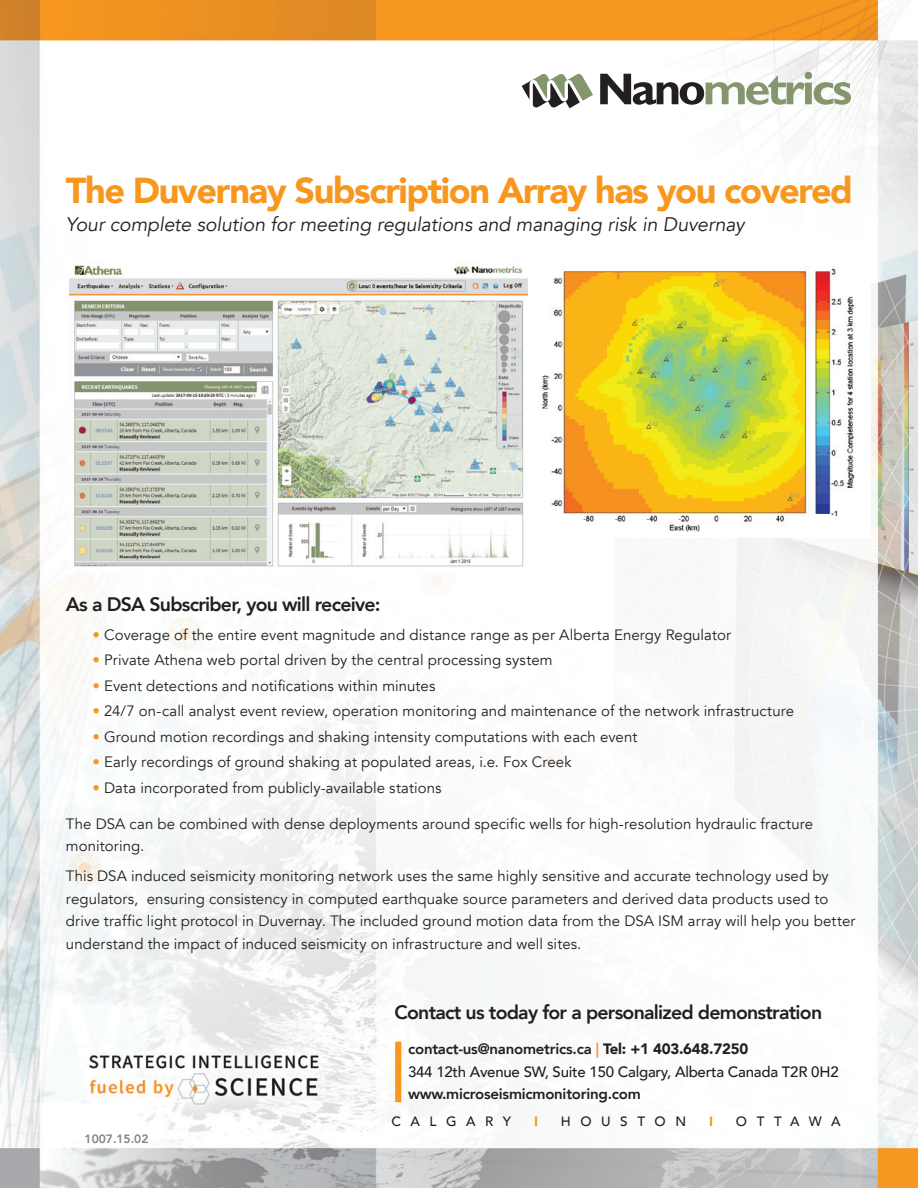
<style>
.page{position:relative;width:918px;height:1188px;background:#fff}
.page>*{position:absolute;margin:0;border:0;box-sizing:border-box;transform-origin:0 0}
.t1{font:900 36px "Avenir";letter-spacing:-.04em;color:#f7971d}
.t2{font:800 19.5px "Avenir";letter-spacing:-.04em;color:#231f20}
.t3{font:italic 19.5px "Avenir";letter-spacing:-.005em;color:#231f20}
.t4{font:15px/22.5px "Avenir";letter-spacing:.005em;color:#231f20}
.t5{font:500 15px/22.5px "Avenir";letter-spacing:-.015em;color:#231f20}
.t6{font:800 15px "Avenir";letter-spacing:-.015em;color:#231f20}
.t7{font:500 13.5px "Avenir";letter-spacing:.71em;color:#231f20}
.t8{font:900 13.5px "Avenir";color:#f7971d}
.t9{font:800 12px "Avenir";color:#808285}
.s1{color:#f7971d}
.s2{font-weight:800}
.s3{font-weight:800;color:#f7971d}
.s4{font-weight:900}
</style>
<div class="page">
<img style="left:0;top:0;width:918px;height:1188px">
<div style="left:395px;top:1042px;width:6px;height:60px;background:#f7971d"></div>
<svg style="left:522px;top:74px;width:71px;height:34px"></svg>
<svg style="left:600px;top:72px;width:251px;height:33px"></svg>
<img style="left:69px;top:263px;width:459px;height:308px">
<img style="left:531px;top:257px;width:339px;height:280px">
<h1 class="t1" style="left:66px;top:159px;width:788px">The Duvernay Subscription Array has you covered</h1>
<h2 class="t3" style="left:66px;top:212px;width:680px">Your complete solution for meeting regulations and managing risk in Duvernay</h2>
<h2 class="t2" style="left:66px;top:589px;width:316px">As a DSA Subscriber, you will receive:</h2>
<p class="t4" style="left:92px;top:623px;width:640px"><span class="s1">•</span> Coverage of the entire event magnitude and distance range as per Alberta Energy Regulator</p>
<p class="t4" style="left:92px;top:649px;width:462px"><span class="s1">•</span> Private Athena web portal driven by the central processing system</p>
<p class="t4" style="left:92px;top:674px;width:344px"><span class="s1">•</span> Event detections and notifications within minutes</p>
<p class="t4" style="left:92px;top:700px;width:703px"><span class="s1">•</span> 24/7 on-call analyst event review, operation monitoring and maintenance of the network infrastructure</p>
<p class="t4" style="left:92px;top:725px;width:546px"><span class="s1">•</span> Ground motion recordings and shaking intensity computations with each event</p>
<p class="t4" style="left:92px;top:751px;width:481px"><span class="s1">•</span> Early recordings of ground shaking at populated areas, i.e. Fox Creek</p>
<p class="t4" style="left:92px;top:776px;width:351px"><span class="s1">•</span> Data incorporated from publicly-available stations</p>
<p class="t4" style="left:66px;top:812px;width:749px">The DSA can be combined with dense deployments around specific wells for high-resolution hydraulic fracture monitoring.</p>
<p class="t4" style="left:66px;top:865px;width:791px">This DSA induced seismicity monitoring network uses the same highly sensitive and accurate technology used by regulators, ensuring consistency in computed earthquake source parameters and derived data products used to drive traffic light protocol in Duvernay. The included ground motion data from the DSA ISM array will help you better understand the impact of induced seismicity on infrastructure and well sites.</p>
<h2 class="t2" style="left:395px;top:997px;width:429px">Contact us today for a personalized demonstration</h2>
<p class="t5" style="left:408px;top:1037px;width:432px"><span class="s2">contact-us@nanometrics.ca</span> <span class="s3">|</span> <span class="s4">Tel: +1 403.648.7250<br></span>344 12th Avenue SW, Suite 150 Calgary, Alberta Canada T2R 0H2</p>
<p class="t6" style="left:408px;top:1082px;width:234px">www.microseismicmonitoring.com</p>
<p class="t9" style="left:85px;top:1130px;width:65px">1007.15.02</p>
<p class="t7" style="left:392px;top:1109px;width:121px">CALGARY</p>
<p class="t8" style="left:534px;top:1109px;width:5px">I</p>
<p class="t7" style="left:561px;top:1109px;width:127px">HOUSTON</p>
<p class="t8" style="left:709px;top:1109px;width:5px">I</p>
<p class="t7" style="left:736px;top:1109px;width:106px">OTTAWA</p>
</div>
